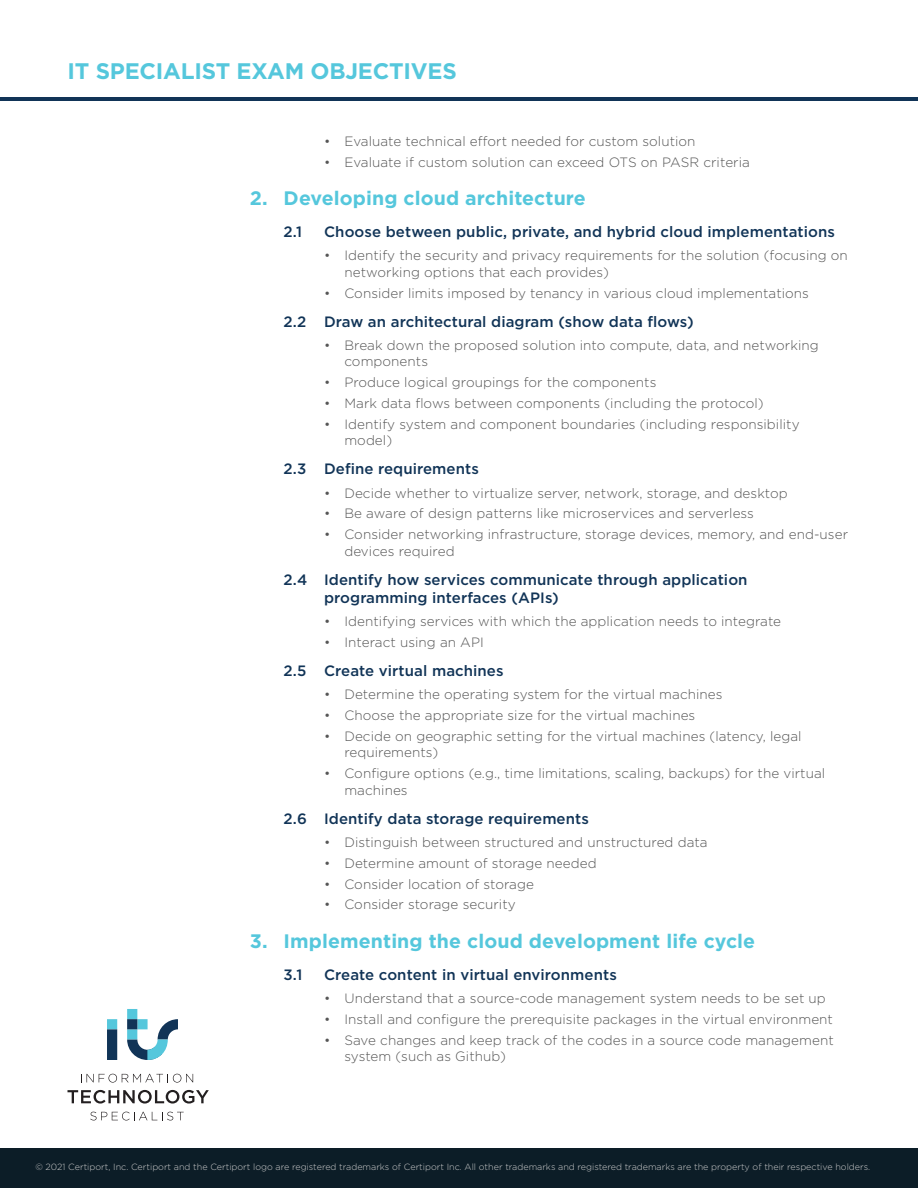
<style>
.page{position:relative;width:918px;height:1188px;background:#fff}
.page>*{position:absolute;margin:0;border:0;box-sizing:border-box;transform-origin:0 0}
.t1{font:700 22.5px "Gotham";letter-spacing:-.01em;color:#55c7dc}
.t2{font:700 19.5px "Gotham";letter-spacing:.005em;color:#55c7dc}
.t3{font:500 15px/18px "Gotham";letter-spacing:.005em;color:#113457}
.t4{font:300 13.5px/16.5px "Gotham";letter-spacing:.005em;color:#555}
.t5{font:300 9px "Gotham";color:#cbcbcb}
</style>
<div class="page">
<div style="left:0;top:1148px;width:918px;height:40px;background:#0c1d27"></div>
<hr style="left:0;top:98px;width:918px;height:3px;background:#113457">
<div style="left:107px;top:1019px;width:10px;height:10px;background:#55c7dc"></div>
<svg style="left:107px;top:1029px;width:10px;height:31px"></svg>
<div style="left:127px;top:1009px;width:10px;height:10px;background:#55c7dc"></div>
<svg style="left:127px;top:1019px;width:51px;height:41px"></svg>
<svg style="left:81px;top:1074px;width:112px;height:9px"></svg>
<svg style="left:68px;top:1090px;width:141px;height:14px"></svg>
<svg style="left:90px;top:1112px;width:94px;height:8px"></svg>
<h1 class="t1" style="left:68px;top:56px;width:391px">IT SPECIALIST EXAM OBJECTIVES</h1>
<p class="t4" style="left:324px;top:132px;width:373px">• Evaluate technical effort needed for custom solution</p>
<p class="t4" style="left:324px;top:153px;width:427px">• Evaluate if custom solution can exceed OTS on PASR criteria</p>
<h2 class="t2" style="left:250px;top:186px;width:337px">2. Developing cloud architecture</h2>
<p class="t3" style="left:284px;top:222px;width:20px">2.1</p>
<p class="t3" style="left:324px;top:222px;width:512px">Choose between public, private, and hybrid cloud implementations</p>
<p class="t4" style="left:344px;top:247px;width:505px;text-indent:-20px">• Identify the security and privacy requirements for the solution (focusing on networking options that each provides)</p>
<p class="t4" style="left:324px;top:284px;width:486px">• Consider limits imposed by tenancy in various cloud implementations</p>
<p class="t3" style="left:284px;top:312px;width:412px">2.2 Draw an architectural diagram (show data flows)</p>
<p class="t4" style="left:344px;top:336px;width:476px;text-indent:-20px">• Break down the proposed solution into compute, data, and networking components</p>
<p class="t4" style="left:324px;top:374px;width:334px">• Produce logical groupings for the components</p>
<p class="t4" style="left:324px;top:395px;width:441px">• Mark data flows between components (including the protocol)</p>
<p class="t4" style="left:344px;top:415px;width:457px;text-indent:-20px">• Identify system and component boundaries (including responsibility model)</p>
<p class="t3" style="left:284px;top:460px;width:197px">2.3 Define requirements</p>
<p class="t4" style="left:324px;top:484px;width:465px">• Decide whether to virtualize server, network, storage, and desktop</p>
<p class="t4" style="left:324px;top:505px;width:431px">• Be aware of design patterns like microservices and serverless</p>
<p class="t4" style="left:344px;top:526px;width:505px;text-indent:-20px">• Consider networking infrastructure, storage devices, memory, and end-user devices required</p>
<p class="t3" style="left:324px;top:570px;width:425px;text-indent:-40px">2.4 Identify how services communicate through application programming interfaces (APIs)</p>
<p class="t4" style="left:324px;top:613px;width:459px">• Identifying services with which the application needs to integrate</p>
<p class="t4" style="left:324px;top:634px;width:161px">• Interact using an API</p>
<p class="t3" style="left:284px;top:661px;width:221px">2.5 Create virtual machines</p>
<p class="t4" style="left:324px;top:686px;width:400px">• Determine the operating system for the virtual machines</p>
<p class="t4" style="left:324px;top:707px;width:373px">• Choose the appropriate size for the virtual machines</p>
<p class="t4" style="left:344px;top:727px;width:459px;text-indent:-20px">• Decide on geographic setting for the virtual machines (latency, legal requirements)</p>
<p class="t4" style="left:344px;top:765px;width:482px;text-indent:-20px">• Configure options (e.g., time limitations, scaling, backups) for the virtual machines</p>
<p class="t3" style="left:284px;top:809px;width:307px">2.6 Identify data storage requirements</p>
<p class="t4" style="left:324px;top:834px;width:385px">• Distinguish between structured and unstructured data</p>
<p class="t4" style="left:324px;top:854px;width:274px">• Determine amount of storage needed</p>
<p class="t4" style="left:324px;top:875px;width:211px">• Consider location of storage</p>
<p class="t4" style="left:324px;top:896px;width:193px">• Consider storage security</p>
<h2 class="t2" style="left:250px;top:928px;width:507px">3. Implementing the cloud development life cycle</h2>
<p class="t3" style="left:284px;top:965px;width:20px">3.1</p>
<p class="t3" style="left:324px;top:965px;width:294px">Create content in virtual environments</p>
<p class="t4" style="left:324px;top:990px;width:503px">• Understand that a source-code management system needs to be set up</p>
<p class="t4" style="left:324px;top:1010px;width:510px">• Install and configure the prerequisite packages in the virtual environment</p>
<p class="t4" style="left:344px;top:1031px;width:491px;text-indent:-20px">• Save changes and keep track of the codes in a source code management system (such as Github)</p>
<p class="t5" style="left:35px;top:1161px;width:836px">© 2021 Certiport, Inc. Certiport and the Certiport logo are registered trademarks of Certiport Inc. All other trademarks and registered trademarks are the property of their respective holders.</p>
</div>
